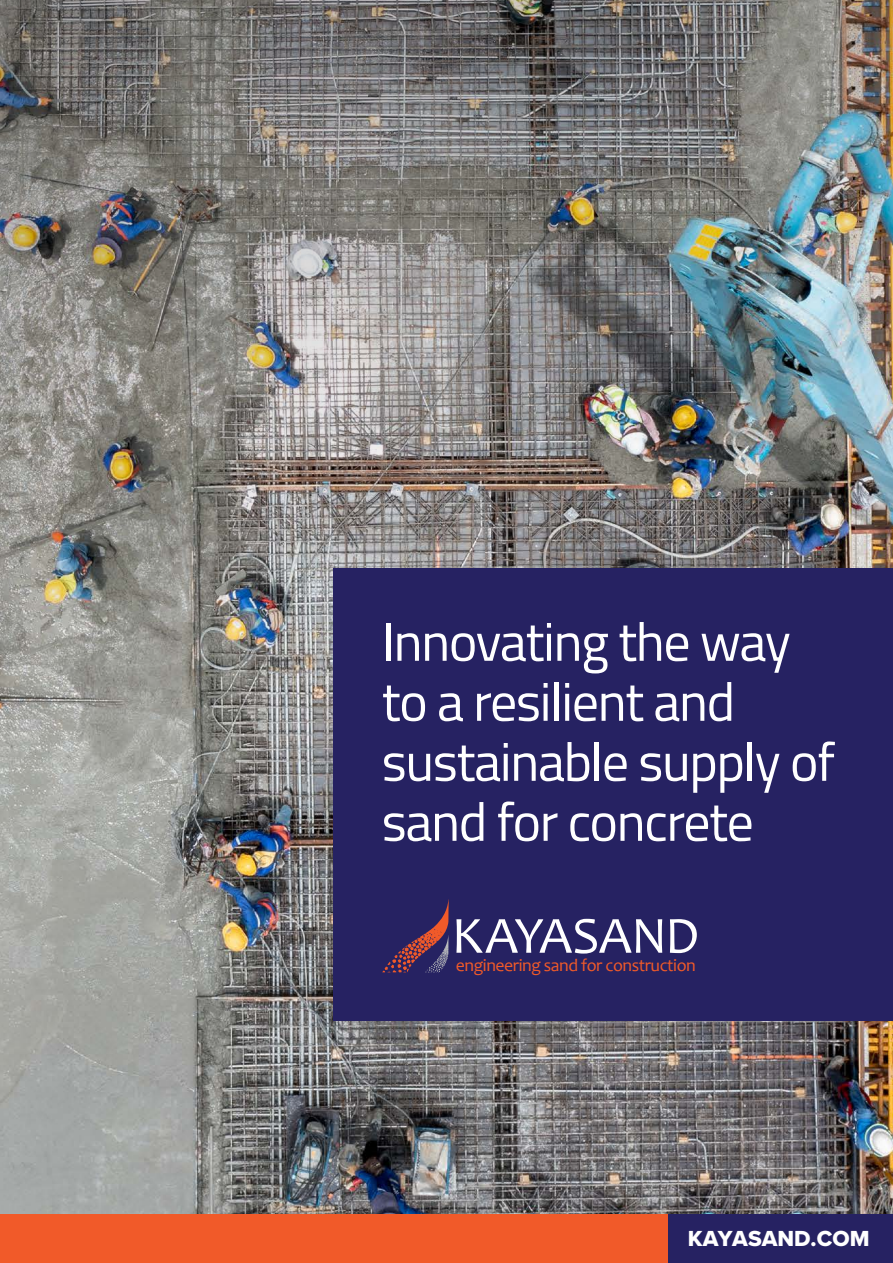
<style>
.page{position:relative;width:893px;height:1263px;background:#fff}
.page>*{position:absolute;margin:0;border:0;box-sizing:border-box;transform-origin:0 0}
.Sub_Header4_12pt_orange{font:54px/60px "Titillium Web";letter-spacing:-.025em;color:#fff}
.t1{font:22.65px "Proxima Nova Extrabld";color:#fff}
.t2{font:17.85px "Candara";letter-spacing:-.025em;color:#f15a29}
</style>
<div class="page">
<img style="left:0;top:0;width:893px;height:1215px">
<div style="left:0;top:1215px;width:893px;height:48px;background:#f15a29"></div>
<div style="left:668px;top:1215px;width:225px;height:48px;background:#262262"></div>
<div style="left:333px;top:568px;width:560px;height:453px;background:#262262"></div>
<svg style="left:456px;top:919px;width:206px;height:34px"></svg>
<svg style="left:670px;top:919px;width:27px;height:34px"></svg>
<svg style="left:382px;top:899px;width:67px;height:73px"></svg>
<p class="Sub_Header4_12pt_orange" style="left:382px;top:609px;width:455px">Innovating the way to a resilient and sustainable supply of sand for concrete</p>
<p class="t2" style="left:456px;top:953px;width:241px">engineering sand for construction</p>
<p class="t1" style="left:688px;top:1222px;width:183px">KAYASAND.COM</p>
</div>
